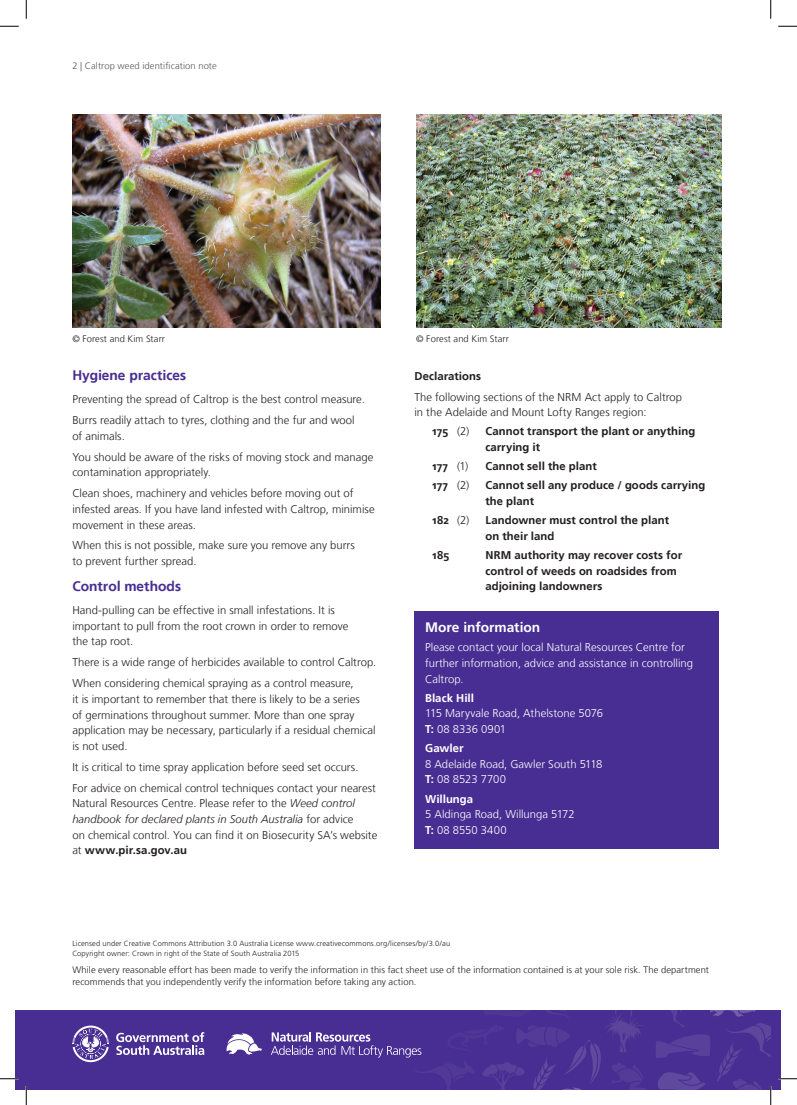
<style>
.page{position:relative;width:797px;height:1105px;background:#fff}
.page>*{position:absolute;margin:0;border:0;box-sizing:border-box;transform-origin:0 0}
.t1{font:700 13.75px "Frutiger Linotype";color:#482e92}
.t2{font:700 13.75px "Frutiger";color:#fff}
.t3{font:300 11.25px/15.6px "Frutiger LT";color:#231f20}
.t4{font:700 11.25px/15.6px "Frutiger Linotype";letter-spacing:.01em;color:#231f20}
.t5{font:300 11.25px/15.6px "Frutiger LT";color:#fff}
.t6{font:700 11.25px "Frutiger Linotype";letter-spacing:.005em;color:#fff}
.t7{font:300 9.38px/11.9px "Frutiger LT";letter-spacing:.01em;color:#231f20}
.t8{font:300 9.38px "Frutiger LT";letter-spacing:.01em;color:#57585a}
.t9{font:300 7.5px/10px "Frutiger";letter-spacing:.015em;color:#231f20}
.s1{font-style:italic}
.s2{font-family:"Frutiger LT";font-weight:300}
.s3{font-family:"Frutiger Linotype";font-weight:700}
</style>
<div class="page">
<div style="left:16px;top:1010px;width:764px;height:79px;background:#482e92"></div>
<svg style="left:226px;top:1033px;width:36px;height:22px"></svg>
<svg style="left:116px;top:1032px;width:88px;height:23px"></svg>
<svg style="left:72px;top:1025px;width:37px;height:37px"></svg>
<div style="left:414px;top:611px;width:305px;height:238px;background:#482e92"></div>
<img style="left:72px;top:115px;width:309px;height:212px">
<img style="left:416px;top:115px;width:305px;height:212px">
<svg style="left:0;top:25px;width:19px;height:2px"></svg>
<svg style="left:778px;top:25px;width:19px;height:2px"></svg>
<svg style="left:0;top:1078px;width:19px;height:1px"></svg>
<svg style="left:778px;top:1078px;width:19px;height:1px"></svg>
<svg style="left:25px;top:0;width:2px;height:19px"></svg>
<svg style="left:25px;top:1086px;width:2px;height:19px"></svg>
<svg style="left:770px;top:0;width:1px;height:19px"></svg>
<svg style="left:271px;top:1010px;width:500px;height:95px"></svg>
<p class="t8" style="left:72px;top:60px;width:146px">2 | Caltrop weed identification note</p>
<p class="t7" style="left:72px;top:333px;width:94px">© Forest and Kim Starr</p>
<p class="t7" style="left:416px;top:333px;width:94px">© Forest and Kim Starr</p>
<p class="t1" style="left:72px;top:367px;width:115px">Hygiene practices</p>
<p class="t3" style="left:72px;top:389px;width:294px;line-height:20.9px">Preventing the spread of Caltrop is the best control measure.<br>Burrs readily attach to tyres, clothing and the fur and wool</p>
<p class="t3" style="left:72px;top:426px;width:302px;line-height:20.9px">of animals.<br>You should be aware of the risks of moving stock and manage</p>
<p class="t3" style="left:72px;top:462px;width:283px;line-height:20.9px">contamination appropriately.<br>Clean shoes, machinery and vehicles before moving out of</p>
<p class="t3" style="left:72px;top:501px;width:304px">infested areas. If you have land infested with Caltrop, minimise movement in these areas.</p>
<p class="t3" style="left:72px;top:538px;width:284px">When this is not possible, make sure you remove any burrs to prevent further spread.</p>
<p class="t1" style="left:72px;top:578px;width:110px">Control methods</p>
<p class="t3" style="left:72px;top:603px;width:277px">Hand-pulling can be effective in small infestations. It is important to pull from the root crown in order to remove the tap root.</p>
<p class="t3" style="left:72px;top:652px;width:305px;line-height:20.9px">There is a wide range of herbicides available to control Caltrop.<br>When considering chemical spraying as a control measure,</p>
<p class="t3" style="left:72px;top:691px;width:305px">it is important to remember that there is likely to be a series<br>of germinations throughout summer. More than one spray application may be necessary, particularly if a residual chemical is not used.</p>
<p class="t3" style="left:72px;top:757px;width:305px;line-height:20.9px">It is critical to time spray application before seed set occurs.<br>For advice on chemical control techniques contact your nearest</p>
<p class="t3" style="left:72px;top:796px;width:306px">Natural Resources Centre. Please refer to the <span class="s1">Weed control handbook for declared plants in South Australia</span> for advice<br>on chemical control. You can find it on Biosecurity SA’s website</p>
<p class="t4" style="left:72px;top:842px;width:116px"><span class="s2">at</span> www.pir.sa.gov.au</p>
<p class="t4" style="left:414px;top:368px;width:68px">Declarations</p>
<p class="t3" style="left:414px;top:389px;width:269px">The following sections of the NRM Act apply to Caltrop in the Adelaide and Mount Lofty Ranges region:</p>
<p class="t4" style="left:432px;top:424px;width:39px">175 <span class="s2">(2)</span></p>
<p class="t4" style="left:485px;top:424px;width:211px">Cannot transport the plant or anything carrying it</p>
<p class="t4" style="left:432px;top:458px;width:38px">177 <span class="s2">(1)</span></p>
<p class="t4" style="left:485px;top:458px;width:113px">Cannot sell the plant</p>
<p class="t4" style="left:432px;top:478px;width:39px">177 <span class="s2">(2)</span></p>
<p class="t4" style="left:485px;top:478px;width:221px">Cannot sell any produce / goods carrying the plant</p>
<p class="t4" style="left:432px;top:512px;width:39px">182 <span class="s2">(2)</span></p>
<p class="t4" style="left:485px;top:512px;width:185px">Landowner must control the plant on their land</p>
<p class="t4" style="left:432px;top:547px;width:19px">185</p>
<p class="t4" style="left:485px;top:547px;width:198px">NRM authority may recover costs for control of weeds on roadsides from adjoining landowners</p>
<p class="t2" style="left:425px;top:619px;width:117px">More information</p>
<p class="t5" style="left:425px;top:640px;width:269px">Please contact your local Natural Resources Centre for further information, advice and assistance in controlling<br>Caltrop.</p>
<p class="t6" style="left:425px;top:691px;width:50px">Black Hill</p>
<p class="t5" style="left:425px;top:706px;width:179px">115 Maryvale Road, Athelstone 5076<br><span class="s3">T:</span> 08 8336 0901</p>
<p class="t6" style="left:425px;top:741px;width:40px">Gawler</p>
<p class="t5" style="left:425px;top:756px;width:179px">8 Adelaide Road, Gawler South 5118<br><span class="s3">T:</span> 08 8523 7700</p>
<p class="t6" style="left:425px;top:792px;width:50px">Willunga</p>
<p class="t5" style="left:425px;top:807px;width:151px">5 Aldinga Road, Willunga 5172<br><span class="s3">T:</span> 08 8550 3400</p>
<p class="t9" style="left:72px;top:939px;width:379px">Licensed under Creative Commons Attribution 3.0 Australia License www.creativecommons.org/licenses/by/3.0/au<br>Copyright owner: Crown in right of the State of South Australia 2015</p>
<p class="t7" style="left:72px;top:964px;width:638px">While every reasonable effort has been made to verify the information in this fact sheet use of the information contained is at your sole risk. The department recommends that you independently verify the information before taking any action.</p>
</div>
